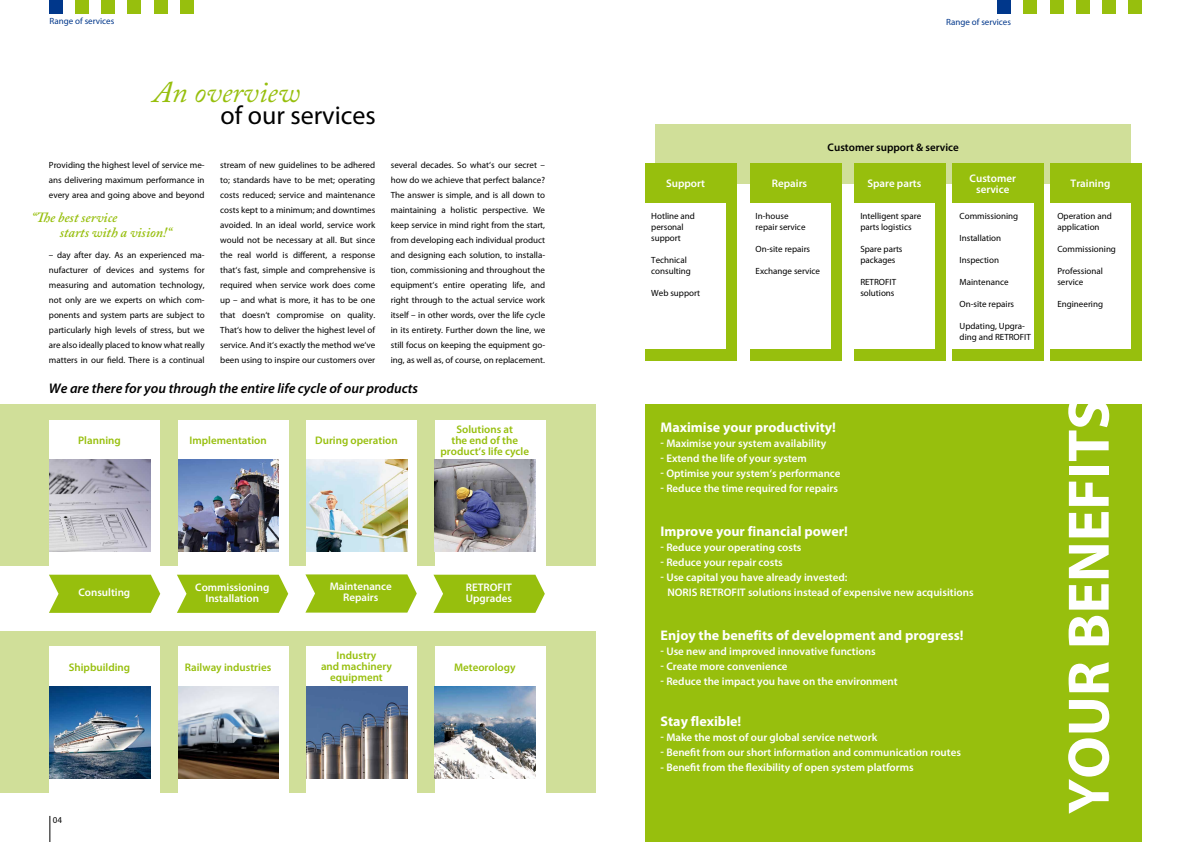
<style>
.page{position:relative;width:1191px;height:842px;background:#fff}
.page>*{position:absolute;margin:0;border:0;box-sizing:border-box;transform-origin:0 0}
.t1{font:700 59px "Myriad Pro";color:#fff}
.t2{font:italic 30px "Adobe Caslon Pro";color:#97bf0d}
.t3{font:26px "Myriad Pro";color:#000}
.t4{font:700 14px "Myriad Pro";color:#fff}
.t5{font:italic 600 14px "Myriad Pro";color:#000}
.t6{font:italic 600 14px/15px "Adobe Caslon Pro";color:#97bf0d}
.t7{font:600 11px/11px "Myriad Pro";color:#fff;text-align:center}
.t8{font:600 11px/11px "Myriad Pro";color:#97bf0d;text-align:center}
.t9{font:600 11px "Myriad Pro";color:#000}
.t10{font:9px/15px "Myriad Pro";color:#000}
.t11{font:9px "Myriad Pro";color:#00378b}
</style>
<div class="page">
<div style="left:0;top:405px;width:595px;height:161px;background:#d0df99"></div>
<div style="left:50px;top:420px;width:110px;height:151px;background:#fff"></div>
<div style="left:435px;top:420px;width:110px;height:151px;background:#fff"></div>
<div style="left:307px;top:420px;width:110px;height:151px;background:#fff"></div>
<div style="left:178px;top:420px;width:111px;height:151px;background:#fff"></div>
<img style="left:50px;top:459px;width:100px;height:92px">
<img style="left:435px;top:459px;width:100px;height:92px">
<img style="left:307px;top:459px;width:100px;height:92px">
<img style="left:178px;top:459px;width:101px;height:92px">
<svg style="left:177px;top:575px;width:111px;height:38px;background:#9fc421"></svg>
<svg style="left:305px;top:574px;width:112px;height:39px;background:#a2c627"></svg>
<svg style="left:433px;top:575px;width:112px;height:38px;background:#a0c423"></svg>
<svg style="left:49px;top:575px;width:111px;height:38px;background:#9fc421"></svg>
<div style="left:0;top:631px;width:595px;height:161px;background:#d0df99"></div>
<div style="left:50px;top:646px;width:110px;height:161px;background:#fff"></div>
<div style="left:435px;top:646px;width:110px;height:161px;background:#fff"></div>
<div style="left:307px;top:646px;width:110px;height:161px;background:#fff"></div>
<div style="left:178px;top:646px;width:111px;height:161px;background:#fff"></div>
<img style="left:50px;top:686px;width:100px;height:92px">
<img style="left:435px;top:686px;width:100px;height:92px">
<img style="left:306px;top:686px;width:101px;height:92px">
<img style="left:178px;top:686px;width:101px;height:92px">
<div style="left:645px;top:405px;width:496px;height:437px;background:#97bf0d"></div>
<div style="left:655px;top:124px;width:475px;height:60px;background:#d0df99"></div>
<div style="left:1050px;top:164px;width:91px;height:197px;background:#97bf0d"></div>
<div style="left:952px;top:164px;width:91px;height:197px;background:#97bf0d"></div>
<div style="left:854px;top:164px;width:91px;height:197px;background:#97bf0d"></div>
<div style="left:750px;top:164px;width:91px;height:197px;background:#97bf0d"></div>
<div style="left:645px;top:164px;width:91px;height:197px;background:#97bf0d"></div>
<div style="left:639px;top:203px;width:86px;height:145px;background:#fff"></div>
<div style="left:744px;top:203px;width:86px;height:145px;background:#fff"></div>
<div style="left:848px;top:203px;width:86px;height:145px;background:#fff"></div>
<div style="left:947px;top:203px;width:86px;height:145px;background:#fff"></div>
<div style="left:1044px;top:203px;width:86px;height:145px;background:#fff"></div>
<div style="left:1050px;top:0;width:13px;height:13px;background:#97bf0d"></div>
<div style="left:1076px;top:0;width:13px;height:13px;background:#97bf0d"></div>
<div style="left:1102px;top:0;width:13px;height:13px;background:#97bf0d"></div>
<div style="left:1024px;top:0;width:13px;height:13px;background:#97bf0d"></div>
<div style="left:1128px;top:0;width:13px;height:13px;background:#97bf0d"></div>
<div style="left:998px;top:0;width:13px;height:13px;background:#00378b"></div>
<div style="left:102px;top:0;width:13px;height:13px;background:#97bf0d"></div>
<div style="left:128px;top:0;width:13px;height:13px;background:#97bf0d"></div>
<div style="left:154px;top:0;width:13px;height:13px;background:#97bf0d"></div>
<div style="left:50px;top:0;width:13px;height:13px;background:#00378b"></div>
<div style="left:76px;top:0;width:13px;height:13px;background:#97bf0d"></div>
<svg style="left:50px;top:816px;width:1px;height:26px"></svg>
<div style="left:180px;top:0;width:13px;height:13px;background:#97bf0d"></div>
<p class="t11" style="left:50px;top:16px;width:66px">Range of services</p>
<p class="t11" style="left:946px;top:16px;width:66px">Range of services</p>
<h2 class="t2" style="left:153px;top:74px;width:148px">An overview</h2>
<h3 class="t3" style="left:220px;top:99px;width:157px">of our services</h3>
<p class="t10" style="left:49px;top:158px;width:157px;text-align:justify">Providing the highest level of service me&shy;ans delivering maximum performance in every area and going above and beyond</p>
<h3 class="t6" style="left:60px;top:209px;width:113px;text-indent:-28px">“The best service<br>starts with a vision!“</h3>
<p class="t10" style="left:49px;top:248px;width:157px;text-align:justify">– day after day. As an experienced ma&shy;nufacturer of devices and systems for measuring and automation technology, not only are we experts on which com&shy;ponents and system parts are subject to particularly high levels of stress, but we are also ideally placed to know what really matters in our field. There is a continual</p>
<p class="t10" style="left:220px;top:158px;width:156px;text-align:justify">stream of new guidelines to be adhered to; standards have to be met; operating costs reduced; service and maintenance costs kept to a minimum; and downtimes avoided. In an ideal world, service work would not be necessary at all. But since the real world is different, a response that‘s fast, simple and comprehensive is required when service work does come up – and what is more, it has to be one that doesn‘t compromise on quality.<br>That‘s how to deliver the highest level of service. And it‘s exactly the method we‘ve been using to inspire our customers over</p>
<p class="t10" style="left:391px;top:158px;width:156px;text-align:justify">several decades. So what‘s our secret – how do we achieve that perfect balance?<br>The answer is simple, and is all down to maintaining a holistic perspective. We keep service in mind right from the start, from developing each individual product and designing each solution, to installa&shy;tion, commissioning and throughout the equipment‘s entire operating life, and right through to the actual service work itself – in other words, over the life cycle in its entirety. Further down the line, we still focus on keeping the equipment go&shy;ing, as well as, of course, on replacement.</p>
<h3 class="t5" style="left:49px;top:380px;width:371px">We are there for you through the entire life cycle of our products</h3>
<p class="t8" style="left:78px;top:435px;width:44px">Planning</p>
<p class="t8" style="left:440px;top:423px;width:90px">Solutions at<br>the end of the product‘s life cycle</p>
<p class="t8" style="left:190px;top:435px;width:79px">Implementation</p>
<p class="t8" style="left:315px;top:435px;width:84px">During operation</p>
<p class="t7" style="left:78px;top:586px;width:53px">Consulting</p>
<p class="t7" style="left:195px;top:581px;width:76px">Commissioning<br>Installation</p>
<p class="t7" style="left:330px;top:581px;width:64px">Maintenance<br>Repairs</p>
<p class="t7" style="left:466px;top:581px;width:48px;text-align:left">RETROFIT<br>Upgrades</p>
<p class="t8" style="left:321px;top:649px;width:72px">Industry<br>and machinery equipment</p>
<p class="t8" style="left:69px;top:661px;width:63px">Shipbuilding</p>
<p class="t8" style="left:454px;top:661px;width:63px">Meteorology</p>
<p class="t8" style="left:185px;top:661px;width:88px">Railway industries</p>
<p class="t10" style="left:53px;top:812px;width:11px">04</p>
<p class="t9" style="left:827px;top:140px;width:133px">Customer support &amp; service</p>
<p class="t7" style="left:666px;top:177px;width:40px">Support</p>
<p class="t7" style="left:772px;top:177px;width:37px">Repairs</p>
<p class="t7" style="left:867px;top:177px;width:55px">Spare parts</p>
<p class="t10" style="left:651px;top:211px;width:45px;line-height:11px">Hotline and personal support</p>
<p class="t10" style="left:651px;top:255px;width:41px;line-height:11px">Technical consulting</p>
<p class="t10" style="left:651px;top:286px;width:50px">Web support</p>
<p class="t10" style="left:860px;top:211px;width:62px;line-height:11px">Intelligent spare parts logistics</p>
<p class="t10" style="left:860px;top:244px;width:44px;line-height:11px">Spare parts packages</p>
<p class="t10" style="left:860px;top:277px;width:37px;line-height:11px">RETROFIT solutions</p>
<p class="t10" style="left:755px;top:211px;width:51px;line-height:11px">In-house repair service</p>
<p class="t10" style="left:755px;top:242px;width:56px">On-site repairs</p>
<p class="t10" style="left:755px;top:264px;width:66px">Exchange service</p>
<p class="t7" style="left:969px;top:173px;width:48px">Customer service</p>
<p class="t10" style="left:959px;top:209px;width:60px">Commissioning</p>
<p class="t10" style="left:959px;top:231px;width:43px">Installation</p>
<p class="t10" style="left:959px;top:253px;width:41px">Inspection</p>
<p class="t10" style="left:959px;top:275px;width:51px">Maintenance</p>
<p class="t10" style="left:959px;top:297px;width:56px">On-site repairs</p>
<p class="t10" style="left:959px;top:321px;width:73px;line-height:11px">Updating, Upgra&shy;ding and RETROFIT</p>
<h3 class="t4" style="left:660px;top:418px;width:177px">Maximise your productivity!</h3>
<p class="t7" style="left:660px;top:437px;width:167px">- Maximise your system availability</p>
<p class="t7" style="left:660px;top:452px;width:148px">- Extend the life of your system</p>
<p class="t7" style="left:660px;top:467px;width:181px">- Optimise your system‘s performance</p>
<p class="t7" style="left:660px;top:482px;width:179px">- Reduce the time required for repairs</p>
<h3 class="t4" style="left:660px;top:522px;width:189px">Improve your financial power!</h3>
<p class="t7" style="left:660px;top:541px;width:142px">- Reduce your operating costs</p>
<p class="t7" style="left:660px;top:556px;width:124px">- Reduce your repair costs</p>
<p class="t7" style="left:667px;top:569px;width:308px;line-height:15px;text-align:left;text-indent:-7px">- Use capital you have already invested:<br>NORIS RETROFIT solutions instead of expensive new acquisitions</p>
<h3 class="t4" style="left:660px;top:626px;width:305px">Enjoy the benefits of development and progress!</h3>
<p class="t7" style="left:660px;top:645px;width:217px">- Use new and improved innovative functions</p>
<p class="t7" style="left:660px;top:660px;width:128px">- Create more convenience</p>
<p class="t7" style="left:660px;top:675px;width:239px">- Reduce the impact you have on the environment</p>
<h3 class="t4" style="left:660px;top:712px;width:82px">Stay flexible!</h3>
<p class="t7" style="left:660px;top:731px;width:218px">- Make the most of our global service network</p>
<p class="t7" style="left:660px;top:746px;width:302px">- Benefit from our short information and communication routes</p>
<p class="t7" style="left:660px;top:761px;width:254px">- Benefit from the flexibility of open system platforms</p>
<p class="t7" style="left:1070px;top:177px;width:41px">Training</p>
<p class="t10" style="left:1057px;top:210px;width:56px;line-height:11px">Operation and application</p>
<p class="t10" style="left:1057px;top:241px;width:60px">Commissioning</p>
<p class="t10" style="left:1057px;top:265px;width:47px;line-height:11px">Professional service</p>
<p class="t10" style="left:1057px;top:296px;width:47px">Engineering</p>
<h1 class="t1" style="left:1050px;top:814px;width:418px;rotate:-90deg">YOUR BENEFITS</h1>
</div>
